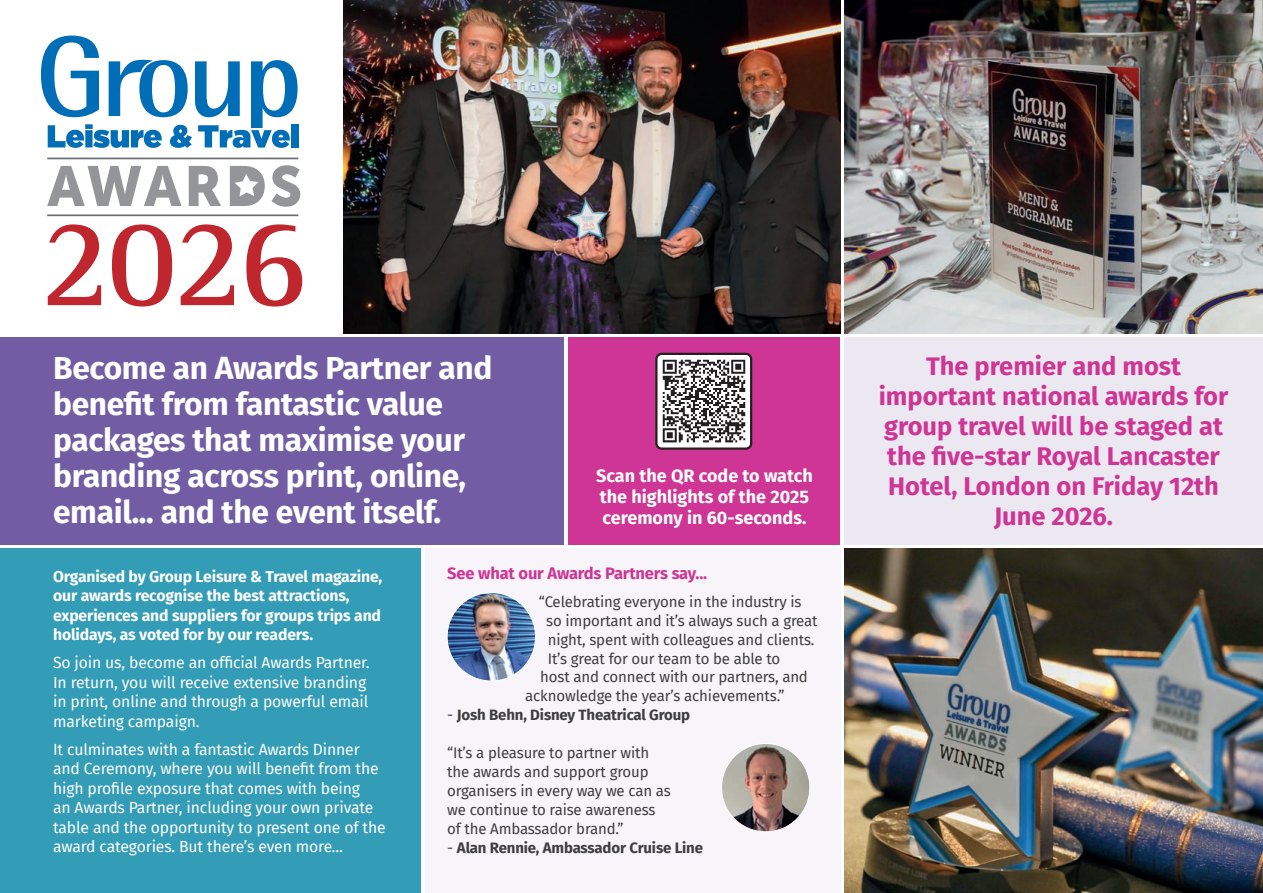
<style>
.page{position:relative;width:1263px;height:893px;background:#fff}
.page>*{position:absolute;margin:0;border:0;box-sizing:border-box;transform-origin:0 0}
.Headline{font:700 31.65px/36px "Fira Sans";letter-spacing:-.01em;color:#fff}
.t1{font:700 25.5px/30px "Fira Sans";color:#ce3595;text-align:center}
.t2{font:700 18px/21px "Fira Sans";color:#fff}
.t3{font:700 16.5px "Fira Sans";letter-spacing:-.01em;color:#ce3595}
.t4{font:15.75px/19.5px "Fira Sans";letter-spacing:-.01em;color:#fff}
.t5{font:700 15.75px/19.5px "Fira Sans";letter-spacing:-.01em;color:#fff}
.t6{font:15px/18.9px "Fira Sans";letter-spacing:-.01em;color:#3e3e3f}
.t7{font:700 15px "Fira Sans";letter-spacing:-.01em;color:#3e3e3f}
.s1{font-weight:400}
</style>
<div class="page">
<div style="left:0;top:337px;width:563px;height:207px;background:#725ca3"></div>
<div style="left:569px;top:337px;width:271px;height:207px;background:#ce3595"></div>
<div style="left:425px;top:549px;width:415px;height:344px;background:#f7f5f9"></div>
<div style="left:844px;top:337px;width:419px;height:207px;background:#ebe8f2"></div>
<div style="left:0;top:549px;width:421px;height:344px;background:#339cb6"></div>
<img style="left:343px;top:0;width:497px;height:333px">
<svg style="left:47px;top:166px;width:134px;height:40px"></svg>
<svg style="left:189px;top:166px;width:32px;height:40px"></svg>
<svg style="left:271px;top:165px;width:29px;height:42px"></svg>
<svg style="left:41px;top:36px;width:257px;height:112px"></svg>
<svg style="left:48px;top:224px;width:53px;height:81px"></svg>
<svg style="left:112px;top:224px;width:60px;height:83px"></svg>
<svg style="left:181px;top:224px;width:53px;height:81px"></svg>
<svg style="left:246px;top:224px;width:56px;height:83px"></svg>
<hr style="left:47px;top:158px;width:251px;height:1px;background:#6c6d70">
<hr style="left:47px;top:214px;width:251px;height:2px;background:#6c6d70">
<svg style="left:230px;top:166px;width:35px;height:40px"></svg>
<img style="left:844px;top:549px;width:419px;height:344px">
<img style="left:658px;top:354px;width:93px;height:93px">
<div style="left:655px;top:353px;width:97px;height:97px;border:2px solid #231f20;border-radius:5px"></div>
<img style="left:844px;top:0;width:419px;height:333px">
<img style="left:447px;top:593px;width:88px;height:88px;border-radius:44px">
<img style="left:721px;top:743px;width:89px;height:89px;border-radius:44px">
<p class="Headline" style="left:53px;top:348px;width:441px">Become an Awards Partner and benefit from fantastic value packages that maximise your branding across print, online, email... and the event itself.</p>
<p class="t2" style="left:596px;top:464px;width:218px">Scan the QR code to watch the highlights of the 2025 ceremony in 60-seconds.</p>
<p class="t5" style="left:53px;top:565px;width:331px">Organised by Group Leisure &amp; Travel magazine, our awards recognise the best attractions, experiences and suppliers for groups trips and holidays, as voted for by our readers.</p>
<p class="t4" style="left:53px;top:653px;width:318px">So join us, become an official Awards Partner.<br>In return, you will receive extensive branding in print, online and through a powerful email marketing campaign.</p>
<p class="t4" style="left:53px;top:739px;width:334px">It culminates with a fantastic Awards Dinner and Ceremony, where you will benefit from the high profile exposure that comes with being<br>an Awards Partner, including your own private table and the opportunity to present one of the award categories. But there’s even more...</p>
<p class="t3" style="left:447px;top:560px;width:261px">See what our Awards Partners say...</p>
<p class="t6" style="left:539px;top:592px;width:264px">“Celebrating everyone in the industry is</p>
<p class="t6" style="left:546px;top:611px;width:273px">so important and it’s always such a great</p>
<p class="t6" style="left:548px;top:629px;width:268px">night, spent with colleagues and clients.</p>
<p class="t6" style="left:548px;top:648px;width:234px">It’s great for our team to be able to</p>
<p class="t6" style="left:540px;top:667px;width:269px">host and connect with our partners, and</p>
<p class="t6" style="left:525px;top:686px;width:261px">acknowledge the year’s achievements.”</p>
<p class="t7" style="left:447px;top:702px;width:244px"><span class="s1">-</span> Josh Behn, Disney Theatrical Group</p>
<p class="t6" style="left:447px;top:743px;width:225px">“It’s a pleasure to partner with the awards and support group organisers in every way we can as we continue to raise awareness of the Ambassador brand.”</p>
<p class="t7" style="left:447px;top:835px;width:257px"><span class="s1">-</span> Alan Rennie, Ambassador Cruise Line</p>
<p class="t1" style="left:879px;top:349px;width:351px">The premier and most important national awards for group travel will be staged at the five-star Royal Lancaster<br>Hotel, London on Friday 12th<br>June 2026.</p>
</div>
